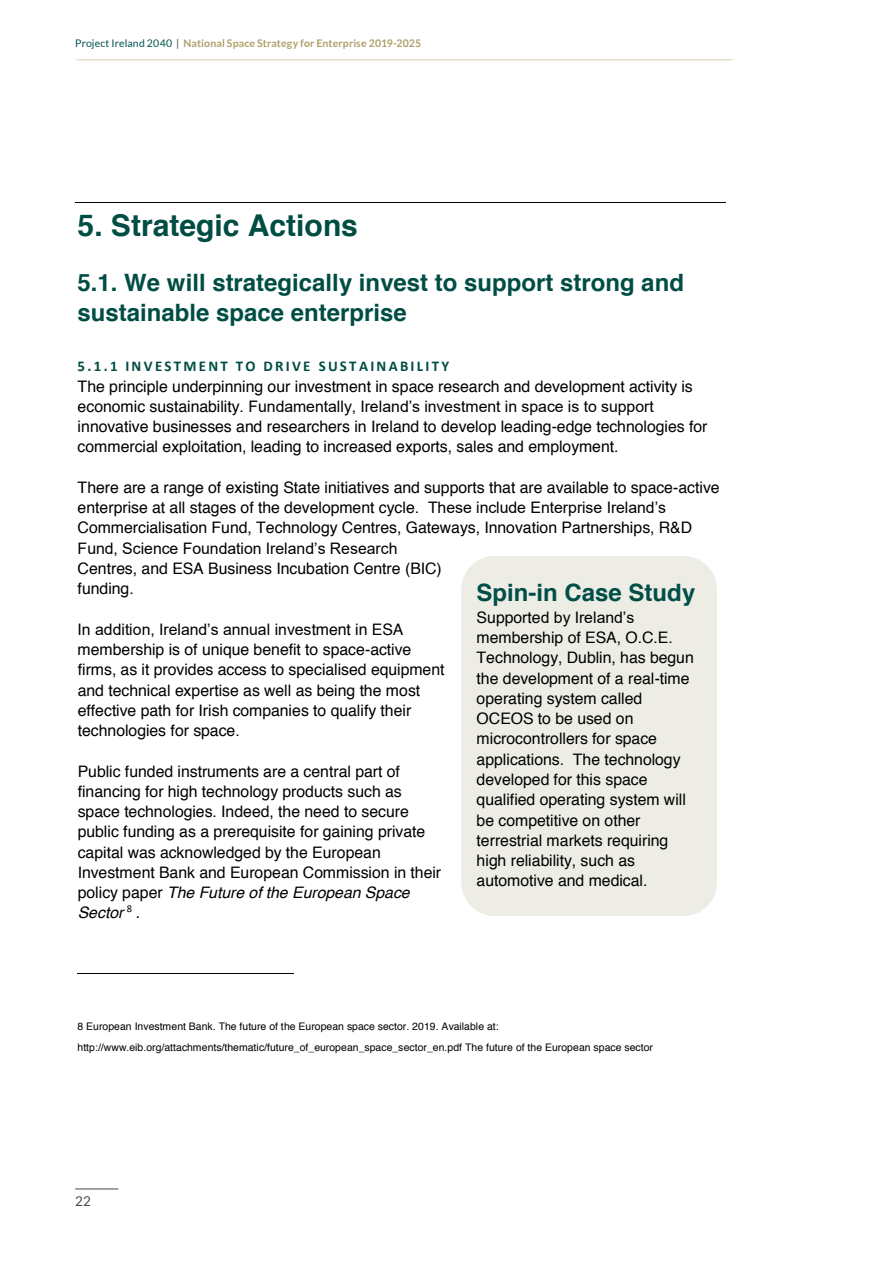
<style>
.page{position:relative;width:893px;height:1263px;background:#fff}
.page>*{position:absolute;margin:0;border:0;box-sizing:border-box;transform-origin:0 0}
.t1{font:700 30px "Helvetica";color:#004d44}
.t2{font:700 24px/29.8px "Helvetica";color:#004d44}
.t3{font:700 24px "Helvetica";color:#004e46}
.t4{font:15.9px/20.2px "Helvetica";color:#000}
.t5{font:15.9px "Arial";color:#000}
.t6{font:700 15px "Calibri";letter-spacing:.15em;color:#004d44}
.t7{font:13.5px "Lato";color:#4a4946}
.t8{font:10.5px/20.4px "Helvetica";color:#000}
.t9{font:700 10.5px "Lato";letter-spacing:.01em;color:#b09f6b}
.s1{font-weight:400;color:#00534f}
.s2{font-weight:400;color:#4a4946}
.s3{font-family:"Helvetica"}
.s4{font-family:"Arial"}
.s5{font-style:italic}
.s6{font-family:"Calibri";font-size:16.5px}
.s7{font-size:18px;color:#fff}
</style>
<div class="page">
<hr style="left:75px;top:202px;width:651px;height:1px;background:#000">
<hr style="left:78px;top:973px;width:216px;height:1px;background:#000">
<div style="left:461px;top:556px;width:256px;height:360px;background:#edece5;border-radius:33px"></div>
<hr style="left:75px;top:1189px;width:43px;height:1px;background:#4a4946">
<hr style="left:77px;top:60px;width:655px;height:1px;background:#daceb1">
<p class="t9" style="left:75px;top:37px;width:347px"><span class="s1">Project Ireland 2040</span> <span class="s2">|</span> National Space Strategy for Enterprise 2019-2025</p>
<h1 class="t1" style="left:78px;top:202px;width:282px">5. Strategic Actions</h1>
<h2 class="t2" style="left:78px;top:268px;width:608px">5.1. We will strategically invest to support strong and sustainable space enterprise</h2>
<p class="t6" style="left:78px;top:355px;width:373px">5.1.1 INVESTMENT TO DRIVE SUSTAINABILITY</p>
<p class="t4" style="left:78px;top:376px;width:617px">The principle underpinning our investment in space research and development activity is</p>
<p class="t5" style="left:78px;top:395px;width:578px"><span class="s3">economic sustainability.</span> Fundamentally, Ireland’s investment in space is to support</p>
<p class="t4" style="left:78px;top:417px;width:631px">innovative businesses and researchers in Ireland to develop leading-edge technologies for commercial exploitation, leading to increased exports, sales and employment.</p>
<p class="t4" style="left:78px;top:478px;width:643px">There are a range of existing State initiatives and supports that are available to space-active enterprise at all stages of the development cycle. <span class="s4">These include Enterprise Ireland’s<br></span>Commercialisation Fund, Technology Centres, Gateways, Innovation Partnerships, R&amp;D</p>
<p class="t5" style="left:78px;top:537px;width:321px">Fund, Science Foundation Ireland’s Research</p>
<p class="t4" style="left:78px;top:559px;width:366px">Centres, and ESA Business Incubation Centre (BIC) funding.</p>
<p class="t5" style="left:78px;top:618px;width:327px">In addition, Ireland’s annual inves<span class="s3">tment in ESA</span></p>
<p class="t4" style="left:78px;top:640px;width:368px">membership is of unique benefit to space-active firms, as it provides access to specialised equipment and technical expertise as well as being the most effective path for Irish companies to qualify their technologies for space.</p>
<p class="t4" style="left:78px;top:761px;width:365px">Public funded instruments are a central part of financing for high technology products such as space technologies. Indeed, the need to secure public funding as a prerequisite for gaining private capital was acknowledged by the European Investment Bank and European Commission in their policy paper <span class="s5">The Future of the European Space Sector</span> <sup>8</sup> <span class="s6">.</span></p>
<h2 class="t3" style="left:477px;top:573px;width:220px">Spin-in Case Study</h2>
<p class="t5" style="left:477px;top:606px;width:159px"><span class="s3">Supporte</span>d by Ireland’s</p>
<p class="t4" style="left:477px;top:628px;width:219px">membership of ESA, O.C.E.<br>Technology, Dublin, has begun the development of a real-time operating system called<br>OCEOS to be used on microcontrollers for space applications. The technology developed for this space qualified operating system will be competitive on other terrestrial markets requiring high reliability, such as automotive and medical.</p>
<p class="t8" style="left:78px;top:1017px;width:632px">8 European Investment Bank. The future of the European space sector. 2019. Available at: http://www.eib.org/attachments/thematic/future_of_european_space_sector_en.pdf The future of the European space sector<span class="s7">. 2019.</span></p>
<p class="t7" style="left:75px;top:1194px;width:17px">22</p>
</div>
